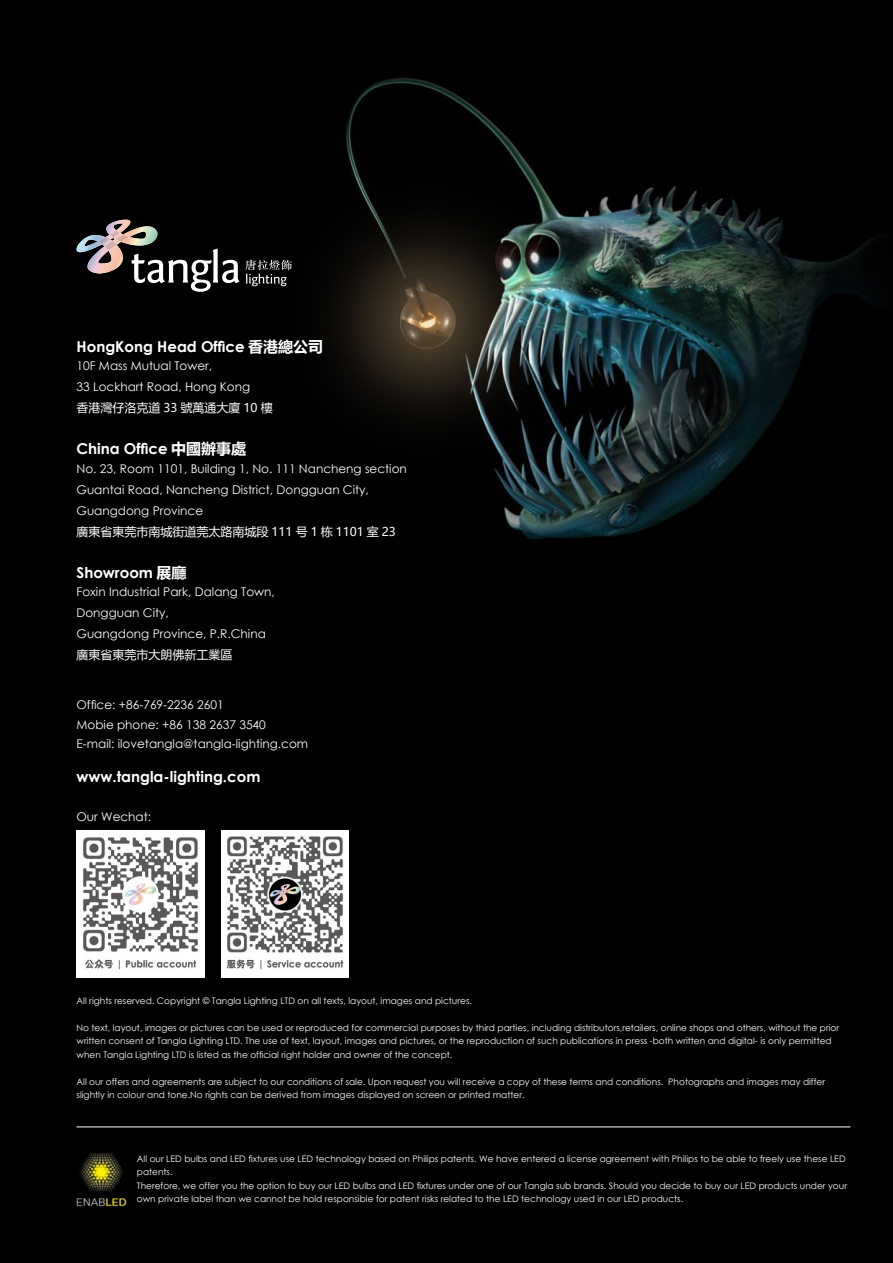
<style>
.page{position:relative;width:893px;height:1263px;background:#fff}
.page>*{position:absolute;margin:0;border:0;box-sizing:border-box;transform-origin:0 0}
.t1{font:700 15px "Century Gothic";color:#fff}
.t2{font:12px/21px "Century Gothic";color:#fff}
.t3{font:12px "Microsoft Ya Hei";color:#fff}
.t4{font:9px/13.5px "Century Gothic";color:#fff}
.s1{font-family:"Microsoft Ya Hei"}
</style>
<div class="page">
<img style="left:0;top:0;width:893px;height:1263px">
<svg style="left:76px;top:220px;width:216px;height:72px"></svg>
<hr style="left:77px;top:1127px;width:773px;height:1px;background:#fff">
<img style="left:77px;top:1137px;width:50px;height:83px">
<img style="left:77px;top:831px;width:127px;height:146px">
<img style="left:221px;top:831px;width:128px;height:146px">
<h1 class="t1" style="left:77px;top:335px;width:248px">HongKong Head Office <span class="s1">香港總公司</span></h1>
<h2 class="t2" style="left:77px;top:355px;width:175px">10F Mass Mutual Tower,<br>33 Lockhart Road, Hong Kong</h2>
<h2 class="t3" style="left:77px;top:400px;width:198px">香港灣仔洛克道 33 號萬通大廈 10 樓</h2>
<h1 class="t1" style="left:77px;top:437px;width:171px">China Office <span class="s1">中國辦事處</span></h1>
<h2 class="t2" style="left:77px;top:458px;width:332px">No. 23, Room 1101, Building 1, No. 111 Nancheng section<br>Guantai Road, Nancheng District, Dongguan City,<br>Guangdong Province</h2>
<h2 class="t3" style="left:77px;top:523px;width:321px">廣東省東莞市南城街道莞太路南城段 111 号 1 栋 1101 室 23</h2>
<h1 class="t1" style="left:77px;top:561px;width:111px">Showroom <span class="s1">展廳</span></h1>
<h2 class="t2" style="left:77px;top:581px;width:200px">Foxin Industrial Park, Dalang Town,<br>Dongguan City,<br>Guangdong Province, P.R.China</h2>
<h2 class="t3" style="left:77px;top:646px;width:158px">廣東省東莞市大朗佛新工業區</h2>
<h2 class="t2" style="left:77px;top:695px;width:233px;line-height:19.5px">Office: +86-769-2236 2601<br>Mobie phone: +86 138 2637 3540<br>E-mail: ilovetangla@tangla-lighting.com</h2>
<h1 class="t1" style="left:77px;top:765px;width:185px">www.tangla-lighting.com</h1>
<h2 class="t2" style="left:77px;top:806px;width:76px">Our Wechat:</h2>
<p class="t4" style="left:77px;top:994px;width:397px">All rights reserved. Copyright © Tangla Lighting LTD on all texts, layout, images and pictures.</p>
<p class="t4" style="left:77px;top:1021px;width:764px">No text, layout, images or pictures can be used or reproduced for commercial purposes by third parties, including distributors,retailers, online shops and others, without the prior written consent of Tangla Lighting LTD. The use of text, layout, images and pictures, or the reproduction of such publications in press -both written and digital- is only permitted when Tangla Lighting LTD is listed as the official right holder and owner of the concept.</p>
<p class="t4" style="left:77px;top:1075px;width:750px">All our offers and agreements are subject to our conditions of sale. Upon request you will receive a copy of these terms and conditions. Photographs and images may differ slightly in colour and tone.No rights can be derived from images displayed on screen or printed matter.</p>
<p class="t4" style="left:137px;top:1152px;width:712px">All our LED bulbs and LED fixtures use LED technology based on Philips patents. We have entered a license agreement with Philips to be able to freely use these LED patents.<br>Therefore, we offer you the option to buy our LED bulbs and LED fixtures under one of our Tangla sub brands. Should you decide to buy our LED products under your own private label than we cannot be hold responsible for patent risks related to the LED technology used in our LED products.</p>
</div>
